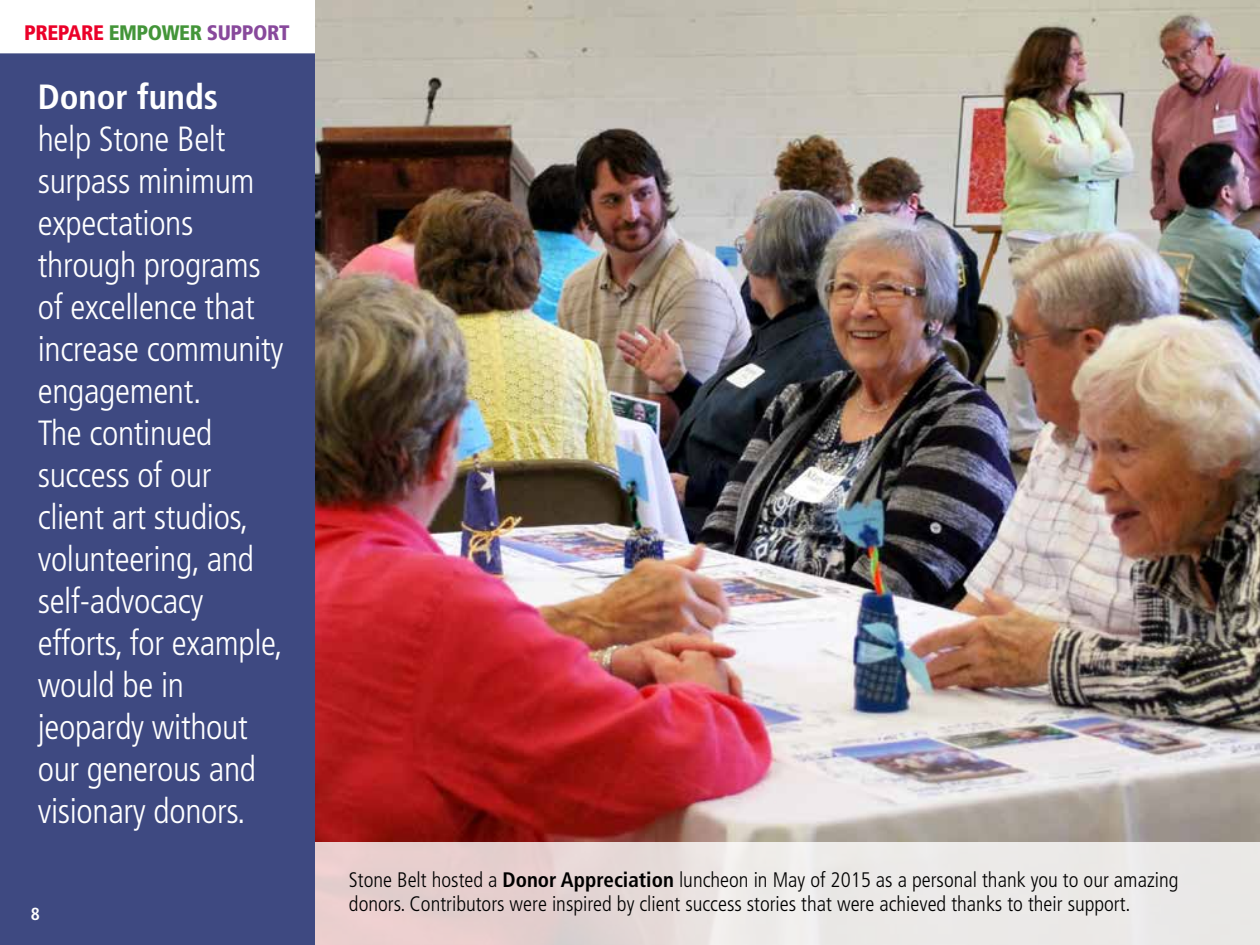
<style>
.page{position:relative;width:1260px;height:945px;background:#fff}
.page>*{position:absolute;margin:0;border:0;box-sizing:border-box;transform-origin:0 0}
.t1{font:300 condensed 35px/42px "Frutiger";letter-spacing:-.01em;color:#fff}
.t2{font:700 condensed 35px "Frutiger";color:#fff}
.t3{font:300 condensed 21px/24.5px "Frutiger";color:#000}
.t4{font:900 condensed 21px "Frutiger";letter-spacing:-.02em;color:#eb0029}
.t5{font:700 condensed 17.5px "Frutiger";color:#fff}
.s1{color:#439539}
.s2{color:#88499c}
.s3{font-weight:700}
</style>
<div class="page">
<div style="left:0;top:53px;width:315px;height:892px;background:#3e4981"></div>
<img style="left:315px;top:0;width:945px;height:843px">
<svg style="left:315px;top:843px;width:945px;height:102px;fill:#eae8e6"></svg>
<p class="t4" style="left:24px;top:20px;width:267px">PREPARE <span class="s1">EMPOWER</span> <span class="s2">SUPPORT</span></p>
<p class="t2" style="left:38px;top:76px;width:182px">Donor funds</p>
<p class="t1" style="left:38px;top:119px;width:247px">help Stone Belt surpass minimum expectations through programs of excellence that increase community engagement.<br>The continued success of our client art studios, volunteering, and self-advocacy efforts, for example, would be in jeopardy without our generous and visionary donors.</p>
<p class="t5" style="left:31px;top:903px;width:11px">8</p>
<p class="t3" style="left:349px;top:867px;width:831px">Stone Belt hosted a <span class="s3">Donor Appreciation</span> luncheon in May of 2015 as a personal thank you to our amazing donors. Contributors were inspired by client success stories that were achieved thanks to their support.</p>
</div>
